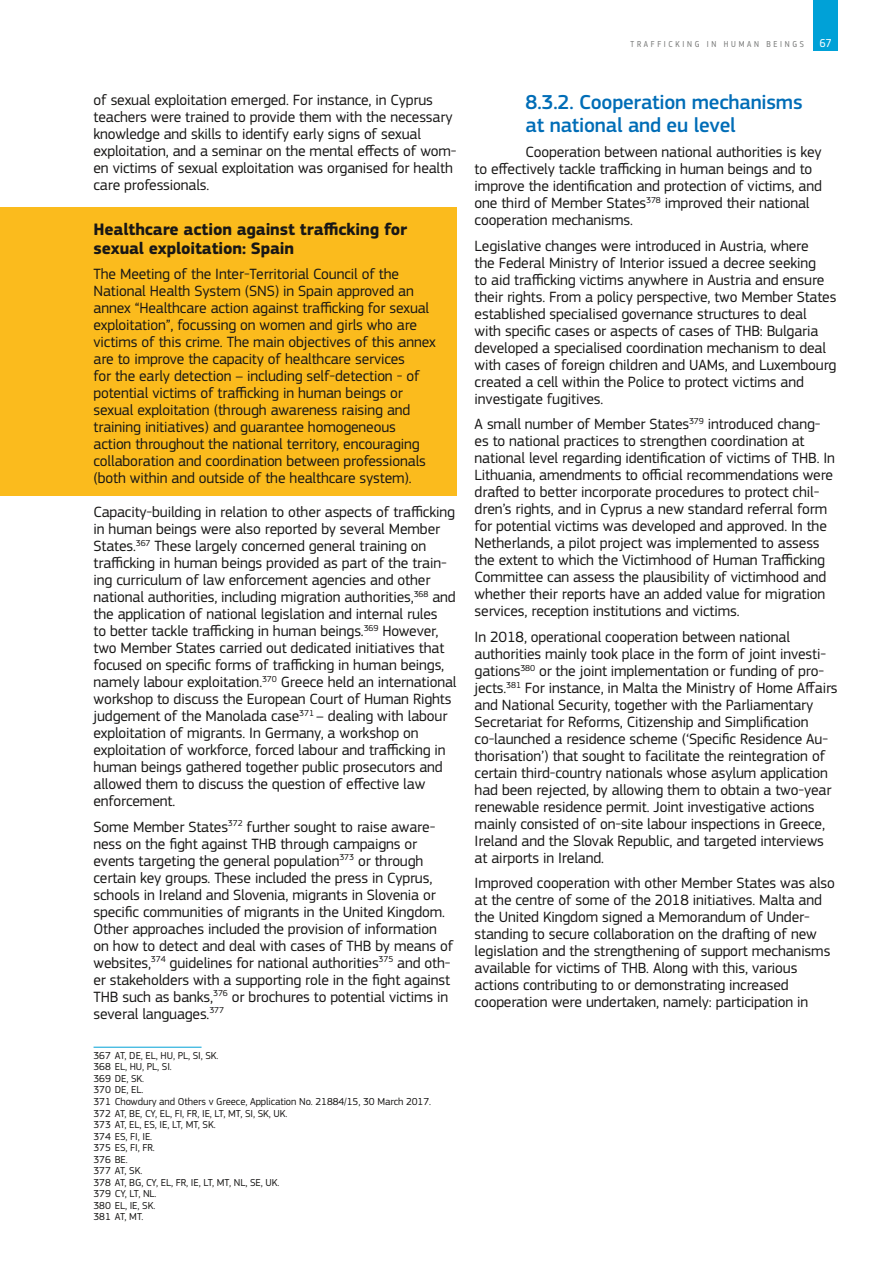
<style>
.page{position:relative;width:893px;height:1263px;background:#fff}
.page>*{position:absolute;margin:0;border:0;box-sizing:border-box;transform-origin:0 0}
.t1{font:500 21px/22.6px "EC Square Sans Pro";letter-spacing:-.01em;color:#006db7}
.t2{font:700 17.25px/19px "EC Square Sans Pro";letter-spacing:-.01em;color:#181716}
.t3{font:15.45px/17px "EC Square Sans Pro";letter-spacing:-.01em;color:#181716}
.t4{font:12px "EC Square Sans Cond Pro";color:#fff}
.t5{font:10.5px/11.6px "EC Square Sans Pro";letter-spacing:-.01em;color:#181716}
.t6{font:9px "EC Square Sans Cond Pro";letter-spacing:.3em;color:#7a7b7a}
</style>
<div class="page">
<div style="left:814px;top:0;width:24px;height:51px;background:#00a1d7"></div>
<div style="left:0;top:207px;width:457px;height:59px;background:#fbbb1d"></div>
<div style="left:0;top:253px;width:457px;height:242px;background:#fbbb1d"></div>
<hr style="left:94px;top:1047px;width:108px;height:1px;background:#00a1d7">
<p class="t6" style="left:631px;top:39px;width:175px">TRAFFICKING IN H UMAN BE INGS</p>
<p class="t4" style="left:820px;top:36px;width:13px">67</p>
<p class="t3" style="left:94px;top:92px;width:365px">of sexual exploitation emerged. For instance, in Cyprus teachers were trained to provide them with the necessary knowledge and skills to identify early signs of sexual exploitation, and a seminar on the mental effects of wom&shy;en victims of sexual exploitation was organised for health care professionals.</p>
<p class="t2" style="left:94px;top:220px;width:315px">Healthcare action against trafficking for sexual exploitation: Spain</p>
<p class="t3" style="left:94px;top:266px;width:344px">The Meeting of the Inter-Territorial Council of the National Health System (SNS) in Spain approved an annex “Healthcare action against trafficking for sexual exploitation”, focussing on women and girls who are victims of this crime. The main objectives of this annex are to improve the capacity of healthcare services<br>for the early detection – including self-detection - of potential victims of trafficking in human beings or sexual exploitation (through awareness raising and training initiatives) and guarantee homogeneous action throughout the national territory, encouraging collaboration and coordination between professionals (both within and outside of the healthcare system).</p>
<p class="t3" style="left:94px;top:504px;width:364px">Capacity-building in relation to other aspects of trafficking in human beings were also reported by several Member States.<sup>367</sup> These largely concerned general training on trafficking in human beings provided as part of the train&shy;ing curriculum of law enforcement agencies and other national authorities, including migration authorities,<sup>368</sup> and the application of national legislation and internal rules<br>to better tackle trafficking in human beings.<sup>369</sup> However, two Member States carried out dedicated initiatives that focused on specific forms of trafficking in human beings, namely labour exploitation.<sup>370</sup> Greece held an international workshop to discuss the European Court of Human Rights judgement of the Manolada case<sup>371</sup> – dealing with labour exploitation of migrants. In Germany, a workshop on exploitation of workforce, forced labour and trafficking in human beings gathered together public prosecutors and allowed them to discuss the question of effective law enforcement.</p>
<p class="t3" style="left:94px;top:818px;width:361px">Some Member States<sup>372</sup> further sought to raise aware&shy;ness on the fight against THB through campaigns or events targeting the general population<sup>373</sup> or through certain key groups. These included the press in Cyprus, schools in Ireland and Slovenia, migrants in Slovenia or specific communities of migrants in the United Kingdom.<br>Other approaches included the provision of information on how to detect and deal with cases of THB by means of websites,<sup>374</sup> guidelines for national authorities<sup>375</sup> and oth&shy;er stakeholders with a supporting role in the fight against THB such as banks,<sup>376</sup> or brochures to potential victims in several languages.<sup>377</sup></p>
<p class="t5" style="left:94px;top:1049px;width:339px">367 AT, DE, EL, HU, PL, SI, SK.<br>368 EL, HU, PL, SI.<br>369 DE, SK.<br>370 DE, EL.<br>371 Chowdury and Others v Greece, Application No. 21884/15, 30 March 2017.<br>372 AT, BE, CY, EL, FI, FR, IE, LT, MT, SI, SK, UK.<br>373 AT, EL, ES, IE, LT, MT, SK.<br>374 ES, FI, IE.<br>375 ES, FI, FR.<br>376 BE.<br>377 AT, SK.<br>378 AT, BG, CY, EL, FR, IE, LT, MT, NL, SE, UK.<br>379 CY, LT, NL.<br>380 EL, IE, SK.<br>381 AT, MT.</p>
<h1 class="t1" style="left:526px;top:91px;width:279px">8.3.2. Cooperation mechanisms at national and eu level</h1>
<p class="t3" style="left:475px;top:144px;width:349px;text-indent:51px">Cooperation between national authorities is key to effectively tackle trafficking in human beings and to improve the identification and protection of victims, and one third of Member States<sup>378</sup> improved their national cooperation mechanisms.</p>
<p class="t3" style="left:475px;top:237px;width:363px">Legislative changes were introduced in Austria, where<br>the Federal Ministry of Interior issued a decree seeking<br>to aid trafficking victims anywhere in Austria and ensure their rights. From a policy perspective, two Member States established specialised governance structures to deal with specific cases or aspects of cases of THB: Bulgaria developed a specialised coordination mechanism to deal with cases of foreign children and UAMs, and Luxembourg created a cell within the Police to protect victims and investigate fugitives.</p>
<p class="t3" style="left:475px;top:416px;width:362px">A small number of Member States<sup>379</sup> introduced chang&shy;es to national practices to strengthen coordination at national level regarding identification of victims of THB. In Lithuania, amendments to official recommendations were drafted to better incorporate procedures to protect chil&shy;dren’s rights, and in Cyprus a new standard referral form for potential victims was developed and approved. In the Netherlands, a pilot project was implemented to assess the extent to which the Victimhood of Human Trafficking Committee can assess the plausibility of victimhood and whether their reports have an added value for migration services, reception institutions and victims.</p>
<p class="t3" style="left:475px;top:628px;width:365px">In 2018, operational cooperation between national authorities mainly took place in the form of joint investi&shy;gations<sup>380</sup> or the joint implementation or funding of pro&shy;jects.<sup>381</sup> For instance, in Malta the Ministry of Home Affairs and National Security, together with the Parliamentary Secretariat for Reforms, Citizenship and Simplification co-launched a residence scheme (‘Specific Residence Au&shy;thorisation’) that sought to facilitate the reintegration of certain third-country nationals whose asylum application had been rejected, by allowing them to obtain a two-year renewable residence permit. Joint investigative actions mainly consisted of on-site labour inspections in Greece, Ireland and the Slovak Republic, and targeted interviews at airports in Ireland.</p>
<p class="t3" style="left:475px;top:875px;width:362px">Improved cooperation with other Member States was also at the centre of some of the 2018 initiatives. Malta and the United Kingdom signed a Memorandum of Under&shy;standing to secure collaboration on the drafting of new legislation and the strengthening of support mechanisms available for victims of THB. Along with this, various actions contributing to or demonstrating increased cooperation were undertaken, namely: participation in</p>
</div>
